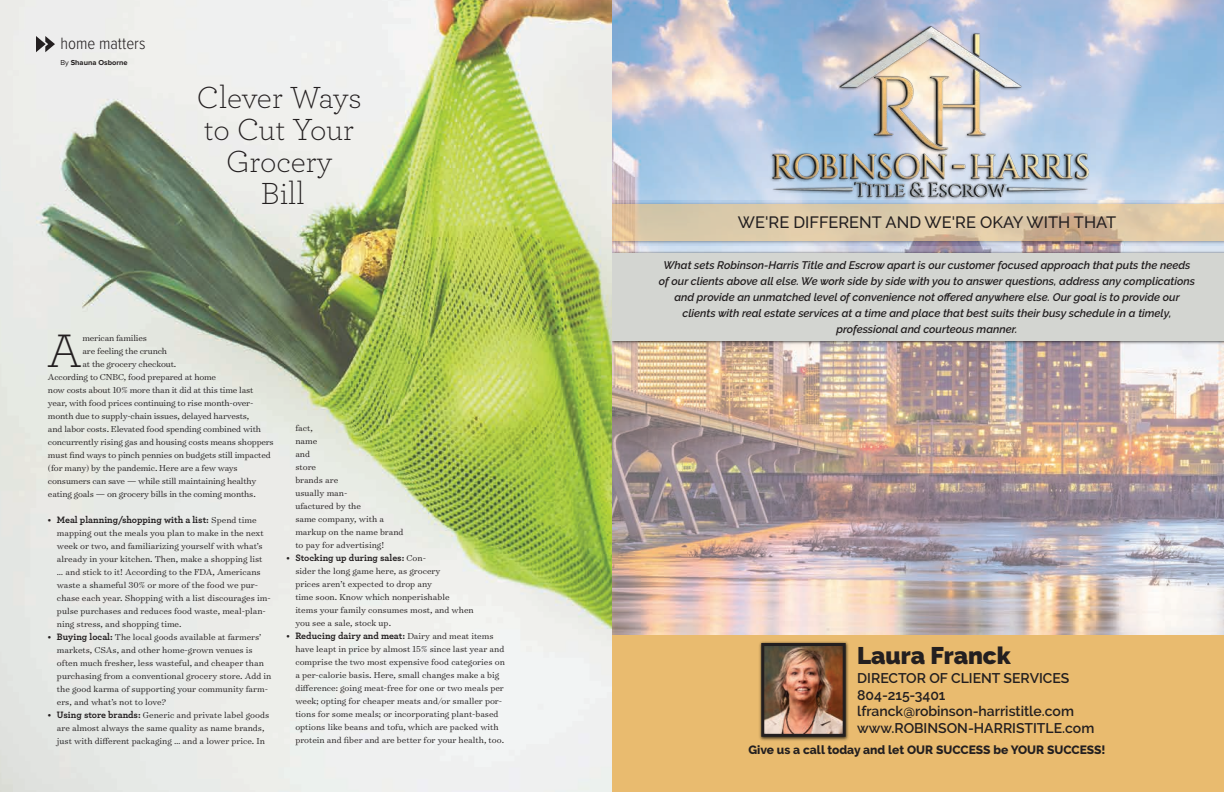
<style>
.page{position:relative;width:1224px;height:792px;background:#fff}
.page>*{position:absolute;margin:0;border:0;box-sizing:border-box;transform-origin:0 0}
.t1{font:300 49.3px "Archer Pro";color:#231f20}
.t2{font:300 32px/32px "Archer Pro";color:#231f20;text-align:center}
.t3{font:900 24px "Raleway";color:#231f20}
.t4{font:300 17px "Proxima Nova Cond";color:#231f20}
.t5{font:500 16.4px "Raleway";color:#231f20}
.t6{font:600 14px/16.8px "Raleway";color:#231f20}
.t7{font:800 12px "Raleway";color:#231f20}
.t8{font:italic 600 11px/16px "Raleway";color:#231f20;text-align:center}
.t9{font:300 9.8px/13px "Surveyor Text";color:#231f20}
.t10{font:700 9.8px "Archer Pro";color:#231f20}
.t11{font:700 7.5px "Proxima Nova";color:#231f20}
.s1{font-weight:400}
.s2{font-family:"Surveyor Text";font-weight:300}
.s3{font-family:"Archer Pro";font-weight:700}
</style>
<div class="page">
<img style="left:0;top:0;width:1224px;height:792px">
<img style="left:713px;top:0;width:428px;height:249px">
<div style="left:612px;top:636px;width:612px;height:156px;background:#e9bb6f"></div>
<img style="left:612px;top:200px;width:612px;height:45px">
<svg style="left:612px;top:204px;width:612px;height:36px;background:#dbc6a5"></svg>
<img style="left:759px;top:641px;width:90px;height:100px">
<img style="left:765px;top:647px;width:77px;height:86px">
<div style="left:761px;top:643px;width:85px;height:94px;border:3px solid #231f20"></div>
<img style="left:612px;top:249px;width:612px;height:97px">
<div style="left:612px;top:253px;width:612px;height:88px;background:#d3d5d1"></div>
<svg style="left:0;top:0;width:612px;height:756px;background:#cfd7b6"></svg>
<svg style="left:36px;top:36px;width:19px;height:16px"></svg>
<h3 class="t4" style="left:60px;top:36px;width:86px">home matters</h3>
<p class="t11" style="left:60px;top:59px;width:69px"><span class="s1">By</span> Shauna Osborne</p>
<h2 class="t2" style="left:197px;top:80px;width:166px">Clever Ways to Cut Your<br>Grocery<br>Bill</h2>
<h1 class="t1" style="left:47px;top:318px;width:36px">A</h1>
<p class="t9" style="left:82px;top:331px;width:66px">merican families</p>
<p class="t9" style="left:82px;top:344px;width:86px">are feeling the crunch</p>
<p class="t9" style="left:82px;top:357px;width:95px">at the grocery checkout.</p>
<p class="t9" style="left:48px;top:370px;width:170px">According to CNBC, food prepared at home</p>
<p class="t9" style="left:48px;top:383px;width:207px">now costs about 10% more than it did at this time last</p>
<p class="t9" style="left:48px;top:396px;width:207px">year, with food prices continuing to rise month-over-</p>
<p class="t9" style="left:48px;top:409px;width:203px">month due to supply-chain issues, delayed harvests,</p>
<p class="t9" style="left:48px;top:422px;width:215px">and labor costs. Elevated food spending combined with</p>
<p class="t9" style="left:48px;top:435px;width:227px">concurrently rising gas and housing costs means shoppers</p>
<p class="t9" style="left:48px;top:448px;width:224px">must find ways to pinch pennies on budgets still impacted</p>
<p class="t9" style="left:48px;top:461px;width:191px">(for many) by the pandemic. Here are a few ways</p>
<p class="t9" style="left:48px;top:474px;width:210px">consumers can save — while still maintaining healthy</p>
<p class="t9" style="left:48px;top:487px;width:209px">eating goals — on grocery bills in the coming months.</p>
<p class="t10" style="left:48px;top:512px;width:210px">• Meal planning/shopping with a list: <span class="s2">Spend time</span></p>
<p class="t9" style="left:57px;top:526px;width:215px">mapping out the meals you plan to make in the next week or two, and familiarizing yourself with what’s already in your kitchen. Then, make a shopping list … and stick to it! According to the FDA, Americans waste a shameful 30% or more of the food we pur&shy;chase each year. Shopping with a list discourages im&shy;pulse purchases and reduces food waste, meal-plan&shy;ning stress, and shopping time.</p>
<p class="t9" style="left:57px;top:630px;width:216px;text-indent:-9px"><span class="s3">• Buying local:</span> The local goods available at farmers’ markets, CSAs, and other home-grown venues is often much fresher, less wasteful, and cheaper than purchasing from a conventional grocery store. Add in the good karma of supporting your community farm&shy;ers, and what’s not to love?</p>
<p class="t9" style="left:48px;top:708px;width:223px;text-align:center"><span class="s3">• Using store brands:</span> Generic and private label goods are almost always the same quality as name brands, just with different packaging … and a lower price. In</p>
<p class="t9" style="left:295px;top:421px;width:110px">fact,<br>name<br>and<br>store<br>brands are<br>usually man-<br>ufactured by the<br>same company, with a markup on the name brand to pay for advertising!</p>
<p class="t10" style="left:286px;top:550px;width:141px">• Stocking up during sales: <span class="s2">Con-</span></p>
<p class="t9" style="left:295px;top:564px;width:180px">sider the long game here, as grocery<br>prices aren’t expected to drop any<br>time soon. Know which nonperishable items your family consumes most, and when you see a sale, stock up.</p>
<p class="t10" style="left:286px;top:628px;width:209px">• Reducing dairy and meat: <span class="s2">Dairy and meat items</span></p>
<p class="t9" style="left:295px;top:642px;width:211px">have leapt in price by almost 15% since last year and comprise the two most expensive food categories on a per-calorie basis. Here, small changes make a big difference: going meat-free for one or two meals per week; opting for cheaper meats and/or smaller por&shy;tions for some meals; or incorporating plant-based options like beans and tofu, which are packed with protein and fiber and are better for your health, too.</p>
<h3 class="t5" style="left:738px;top:213px;width:380px">WE'RE DIFFERENT AND WE'RE OKAY WITH THAT</h3>
<p class="t8" style="left:659px;top:257px;width:538px">What sets Robinson-Harris Title and Escrow apart is our customer focused approach that puts the needs of our clients above all else. We work side by side with you to answer questions, address any complications and provide an unmatched level of convenience not offered anywhere else. Our goal is to provide our clients with real estate services at a time and place that best suits their busy schedule in a timely, professional and courteous manner.</p>
<h3 class="t3" style="left:857px;top:641px;width:155px">Laura Franck</h3>
<h3 class="t6" style="left:857px;top:669px;width:239px">DIRECTOR OF CLIENT SERVICES<br>804-215-3401 lfranck@robinson-harristitle.com www.ROBINSON-HARRISTITLE.com</h3>
<p class="t7" style="left:748px;top:743px;width:359px">Give us a call today and let OUR SUCCESS be YOUR SUCCESS!</p>
</div>
